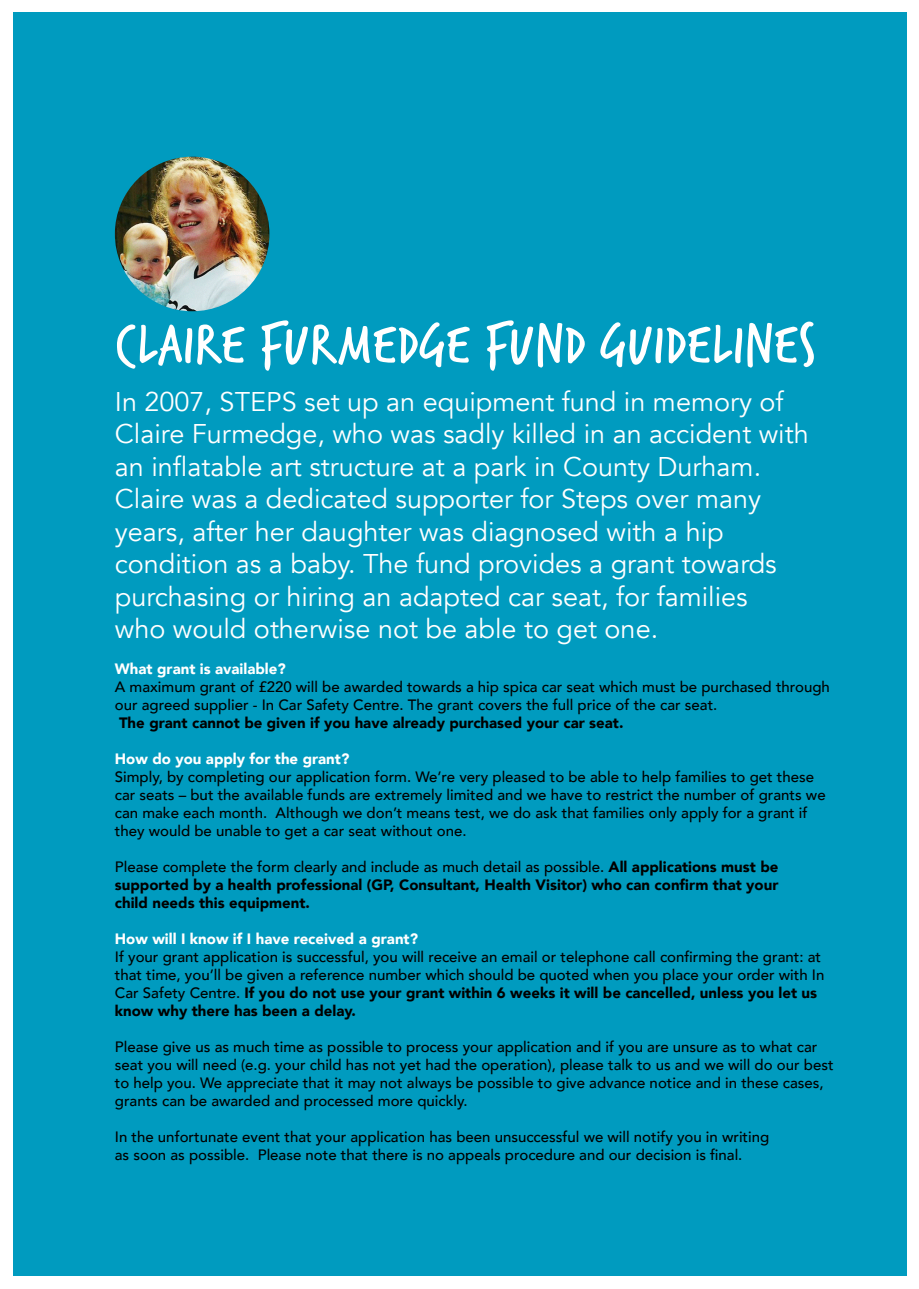
<style>
.page{position:relative;width:919px;height:1289px;background:#fff}
.page>*{position:absolute;margin:0;border:0;box-sizing:border-box;transform-origin:0 0}
.t1{font:60px "Verveine";color:#fff}
.t2{font:27px/32.4px "Avenir";color:#fff}
.t3{font:500 15px/18px "Avenir";color:#000}
.t4{font:900 15px/18px "Avenir";color:#000;text-align:justify}
.t5{font:900 15px "Avenir";color:#fff}
.s1{font-weight:500}
.s2{font-weight:900}
</style>
<div class="page">
<div style="left:13px;top:13px;width:893px;height:1263px;background:#009bbf"></div>
<img style="left:115px;top:157px;width:154px;height:154px;border-radius:77px">
<h1 class="t1" style="left:115px;top:302px;width:702px">CLAIRE FURMEDGE FUND GUIDELINES</h1>
<p class="t2" style="left:115px;top:386px;width:695px">In 2007, STEPS set up an equipment fund in memory of Claire Furmedge, who was sadly killed in an accident with an inflatable art structure at a park in County Durham.<br>Claire was a dedicated supporter for Steps over many years, after her daughter was diagnosed with a hip condition as a baby. The fund provides a grant towards purchasing or hiring an adapted car seat, for families<br>who would otherwise not be able to get one.</p>
<p class="t5" style="left:115px;top:656px;width:172px">What grant is available?</p>
<p class="t3" style="left:115px;top:677px;width:716px">A maximum grant of £220 will be awarded towards a hip spica car seat which must be purchased through our agreed supplier - In Car Safety Centre. The grant covers the full price of the car seat.</p>
<p class="t4" style="left:119px;top:713px;width:506px">The grant cannot be given if you have already purchased your car seat.</p>
<p class="t5" style="left:115px;top:746px;width:236px">How do you apply for the grant?</p>
<p class="t3" style="left:115px;top:767px;width:712px">Simply, by completing our application form. We’re very pleased to be able to help families to get these car seats – but the available funds are extremely limited and we have to restrict the number of grants we can make each month. Although we don’t means test, we do ask that families only apply for a grant if they would be unable to get a car seat without one.</p>
<p class="t4" style="left:115px;top:857px;width:665px"><span class="s1">Please complete the form clearly and include as much detail as possible.</span> All applications must be supported by a health professional (GP, Consultant, Health Visitor) who can confirm that your child needs this equipment.</p>
<p class="t5" style="left:115px;top:926px;width:305px">How will I know if I have received a grant?</p>
<p class="t3" style="left:115px;top:947px;width:711px">If your grant application is successful, you will receive an email or telephone call confirming the grant: at that time, you’ll be given a reference number which should be quoted when you place your order with In Car Safety Centre. <span class="s2">If you do not use your grant within 6 weeks it will be cancelled, unless you let us know why there has been a delay.</span></p>
<p class="t3" style="left:115px;top:1037px;width:720px">Please give us as much time as possible to process your application and if you are unsure as to what car seat you will need (e.g. your child has not yet had the operation), please talk to us and we will do our best to help you. We appreciate that it may not always be possible to give advance notice and in these cases, grants can be awarded and processed more quickly.</p>
<p class="t3" style="left:115px;top:1127px;width:656px">In the unfortunate event that your application has been unsuccessful we will notify you in writing as soon as possible. Please note that there is no appeals procedure and our decision is final.</p>
</div>
